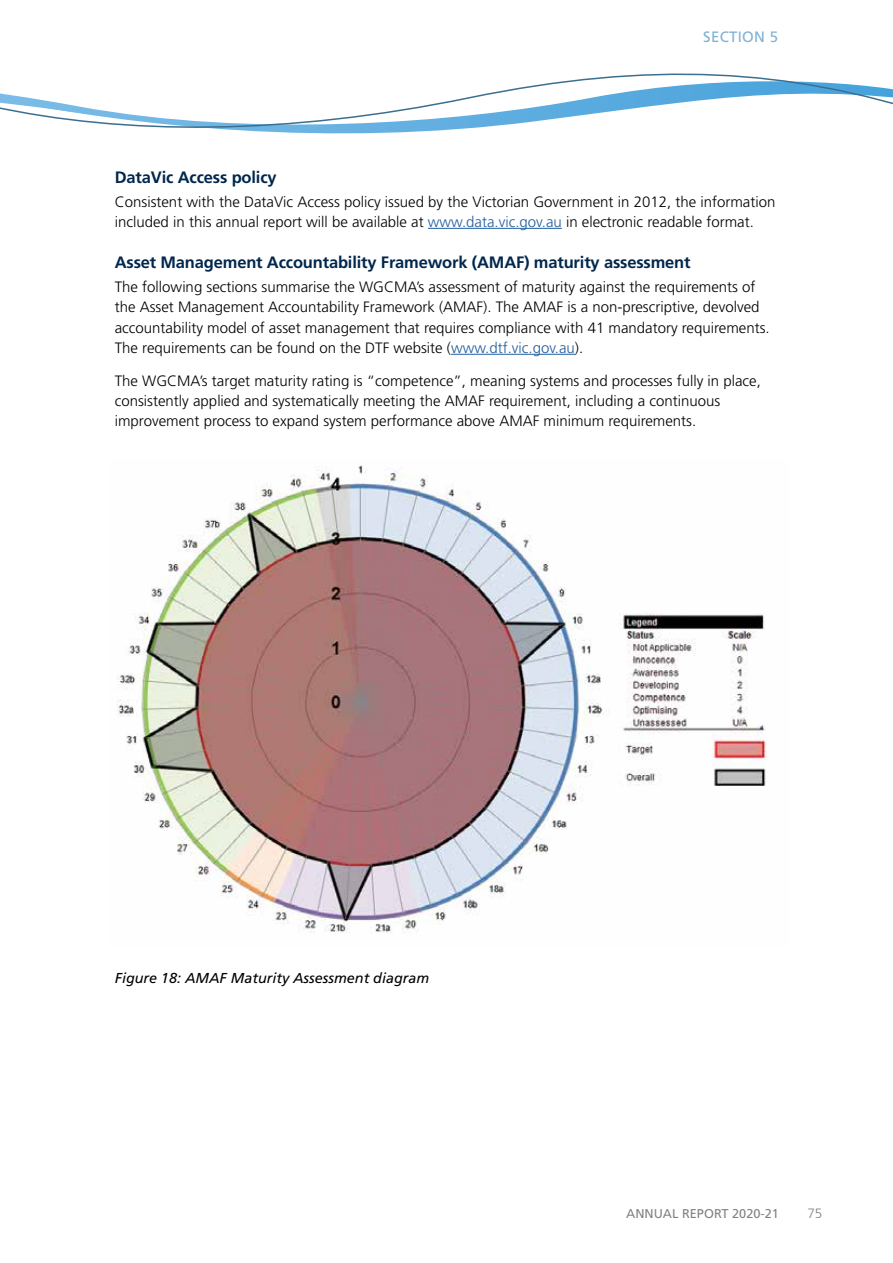
<style>
.page{position:relative;width:893px;height:1263px;background:#fff}
.page>*{position:absolute;margin:0;border:0;box-sizing:border-box;transform-origin:0 0}
.t1{font:700 16.5px "Frutiger";letter-spacing:-.01em;color:#00274d}
.t2{font:300 15px/20.2px "Frutiger";color:#000}
.t3{font:15px "Frutiger";letter-spacing:.02em;color:#81b1d3}
.t4{font:italic 14.4px "Frutiger";color:#000}
.t5{font:300 13.5px "Frutiger";color:#808285}
.t6{font:12.75px "Frutiger";color:#808285}
.s1{color:#215e9e}
</style>
<div class="page">
<svg style="left:0;top:73px;width:893px;height:61px"></svg>
<img style="left:117px;top:465px;width:649px;height:468px">
<hr style="left:428px;top:228px;width:134px;height:1px;background:#215e9e">
<hr style="left:451px;top:354px;width:124px;height:1px;background:#215e9e">
<p class="t3" style="left:703px;top:28px;width:76px">SECTION 5</p>
<p class="t1" style="left:115px;top:167px;width:163px">DataVic Access policy</p>
<p class="t2" style="left:115px;top:191px;width:662px">Consistent with the DataVic Access policy issued by the Victorian Government in 2012, the information included in this annual report will be available at <span class="s1">www.data.vic.gov.au</span> in electronic readable format.</p>
<p class="t1" style="left:115px;top:253px;width:577px">Asset Management Accountability Framework (AMAF) maturity assessment</p>
<p class="t2" style="left:115px;top:277px;width:656px">The following sections summarise the WGCMA’s assessment of maturity against the requirements of the Asset Management Accountability Framework (AMAF). The AMAF is a non-prescriptive, devolved accountability model of asset management that requires compliance with 41 mandatory requirements.<br>The requirements can be found on the DTF website (<span class="s1">www.dtf.vic.gov.au</span>).</p>
<p class="t2" style="left:115px;top:370px;width:647px">The WGCMA’s target maturity rating is “competence”, meaning systems and processes fully in place, consistently applied and systematically meeting the AMAF requirement, including a continuous improvement process to expand system performance above AMAF minimum requirements.</p>
<p class="t4" style="left:115px;top:969px;width:316px">Figure 18: AMAF Maturity Assessment diagram</p>
<p class="t6" style="left:626px;top:1206px;width:154px">ANNUAL REPORT 2020-21</p>
<p class="t5" style="left:807px;top:1205px;width:17px">75</p>
</div>
